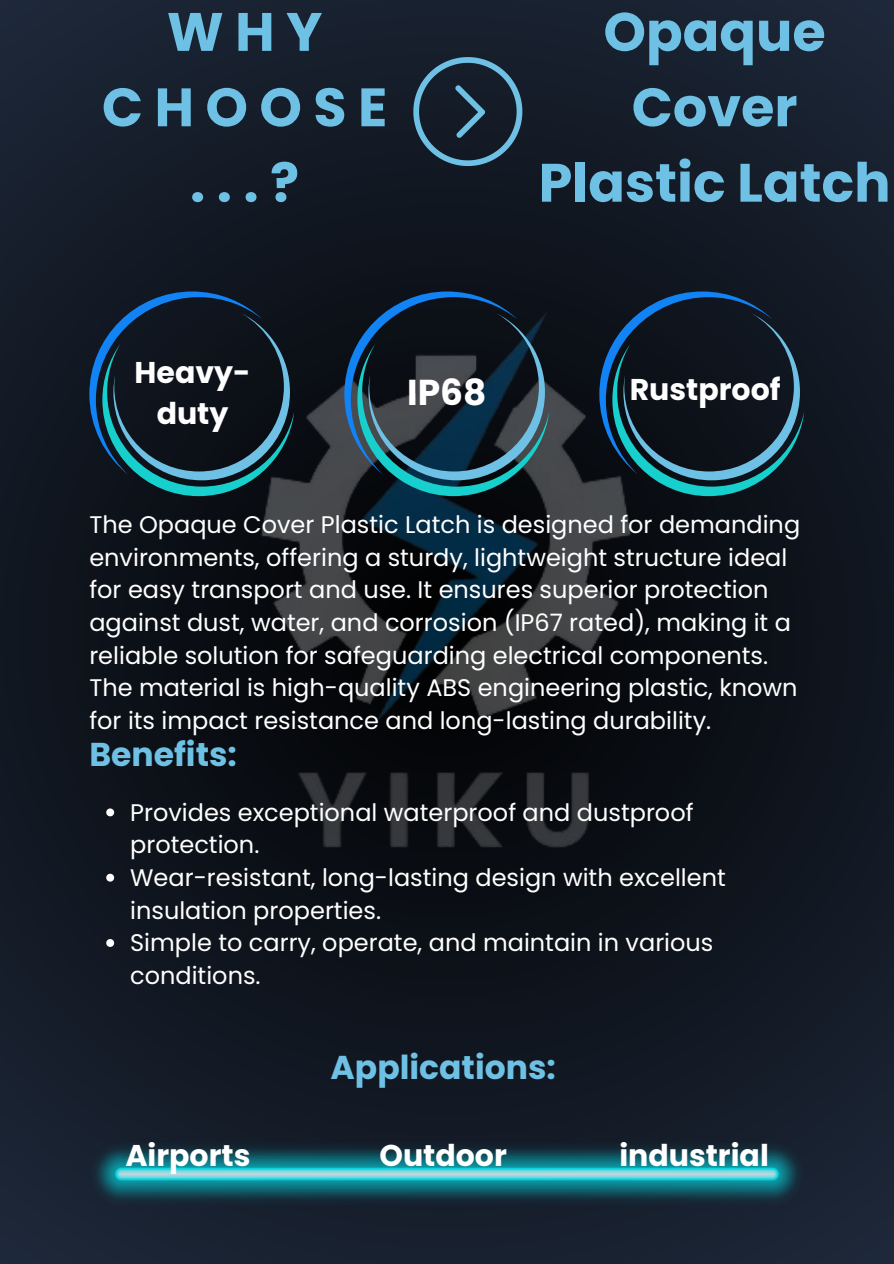
<style>
.page{position:relative;width:894px;height:1264px;background:#fff}
.page>*{position:absolute;margin:0;border:0;box-sizing:border-box;transform-origin:0 0}
.t1{font:700 54px/75.3px "Poppins";color:#6ec1e4;text-align:center}
.t2{font:700 54px/75.3px "Poppins";letter-spacing:.21em;color:#6ec1e4;text-align:center}
.t3{font:700 36px "Poppins";color:#fff}
.t4{font:700 33px "Poppins";color:#6ec1e4}
.t5{font:700 30px/41.7px "Poppins";color:#fff;text-align:center}
.t6{font:24px/32.7px "Poppins";color:#fff}
</style>
<div class="page">
<div style="left:0;top:0;width:893px;height:1263px;background:linear-gradient(to right,#151d2a,#151d29)"></div>
<img style="left:0;top:283px;width:892px;height:714px">
<svg style="left:599px;top:291px;width:205px;height:205px;background:#142a38"></svg>
<svg style="left:89px;top:291px;width:205px;height:205px;background:#142a38"></svg>
<svg style="left:344px;top:291px;width:205px;height:205px;background:#1d3745"></svg>
<svg style="left:413px;top:57px;width:109px;height:109px;background:#253a4b"></svg>
<img style="left:89px;top:1141px;width:715px;height:65px">
<svg style="left:106px;top:808px;width:8px;height:8px"></svg>
<svg style="left:106px;top:873px;width:8px;height:8px"></svg>
<svg style="left:106px;top:939px;width:8px;height:7px"></svg>
<h1 class="t2" style="left:102px;top:-6px;width:287px">WHY<br>CHOOSE ...?</h1>
<p class="t1" style="left:538px;top:-6px;width:353px">Opaque<br>Cover<br>Plastic Latch</p>
<h2 class="t5" style="left:134px;top:351px;width:117px">Heavy&shy;duty</h2>
<p class="t3" style="left:407px;top:367px;width:81px">IP68</p>
<p class="t5" style="left:629px;top:368px;width:152px">Rustproof</p>
<p class="t6" style="left:89px;top:508px;width:712px">The Opaque Cover Plastic Latch is designed for demanding environments, offering a sturdy, lightweight structure ideal for easy transport and use. It ensures superior protection against dust, water, and corrosion (IP67 rated), making it a reliable solution for safeguarding electrical components.<br>The material is high-quality ABS engineering plastic, known for its impact resistance and long-lasting durability.</p>
<h5 class="t4" style="left:89px;top:731px;width:149px">Benefits:</h5>
<h4 class="t6" style="left:130px;top:796px;width:564px">Provides exceptional waterproof and dustproof protection.</h4>
<p class="t6" style="left:130px;top:861px;width:597px">Wear-resistant, long-lasting design with excellent insulation properties.</p>
<p class="t6" style="left:130px;top:926px;width:584px">Simple to carry, operate, and maintain in various conditions.</p>
<p class="t4" style="left:330px;top:1044px;width:227px">Applications:</p>
<h5 class="t5" style="left:125px;top:1134px;width:126px">Airports</h5>
<p class="t5" style="left:379px;top:1134px;width:129px">Outdoor</p>
<h3 class="t5" style="left:619px;top:1134px;width:151px">industrial</h3>
</div>
